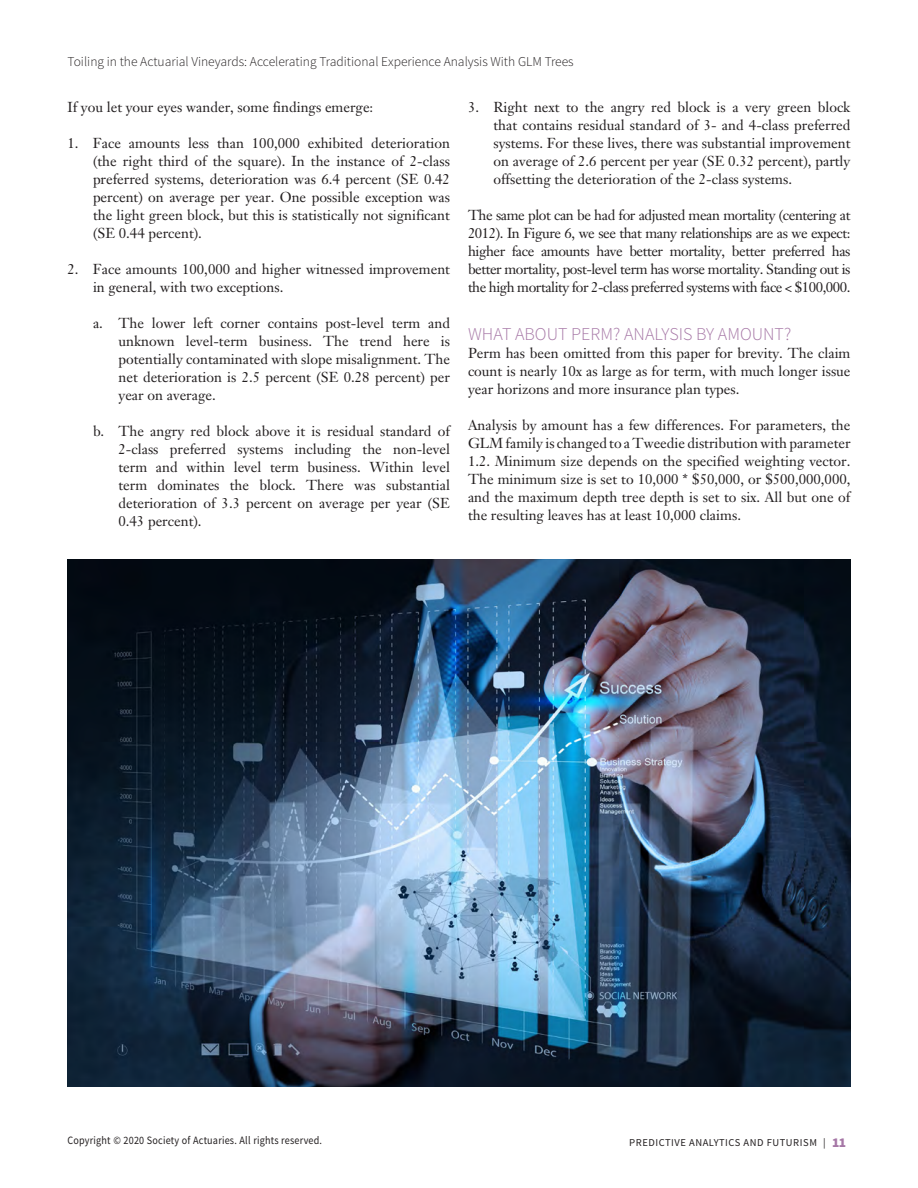
<style>
.page{position:relative;width:918px;height:1188px;background:#fff}
.page>*{position:absolute;margin:0;border:0;box-sizing:border-box;transform-origin:0 0}
.Article_Subhead_A{font:300 18px "Source Sans Pro";color:#a677a6}
.Article_Long_Numbere{font:14.25px/18px "Janson Text LT Std";color:#231f20;text-align:justify}
.Article_Body___space{font:14.25px/18px "Janson Text LT Std";color:#231f20;text-align:justify}
.t1{font:300 13.5px "Source Sans Pro";color:#231f20}
.t2{font:11.25px "Source Sans Pro";letter-spacing:.02em;color:#231f20;scale:.9 1}
.t3{font:10.5px "Source Sans Pro";letter-spacing:.05em;color:#231f20}
.s1{font-weight:900;font-size:13.5px;color:#a677a6}
</style>
<div class="page">
<img style="left:68px;top:560px;width:782px;height:527px">
<p class="t1" style="left:68px;top:54px;width:508px">Toiling in the Actuarial Vineyards: Accelerating Traditional Experience Analysis With GLM Trees</p>
<p class="Article_Body___space" style="left:68px;top:98px;width:307px">If you let your eyes wander, some findings emerge:</p>
<p class="Article_Long_Numbere" style="left:93px;top:134px;width:359px;text-indent:-26px">1. Face amounts less than 100,000 exhibited deterioration (the right third of the square). In the instance of 2-class preferred systems, deterioration was 6.4 percent (SE 0.42 percent) on average per year. One possible exception was the light green block, but this is statistically not significant (SE 0.44 percent).</p>
<p class="Article_Long_Numbere" style="left:93px;top:260px;width:359px;text-indent:-26px">2. Face amounts 100,000 and higher witnessed improvement in general, with two exceptions.</p>
<p class="Article_Long_Numbere" style="left:118px;top:314px;width:333px;text-indent:-26px">a. The lower left corner contains post-level term and unknown level-term business. The trend here is potentially contaminated with slope misalignment. The net deterioration is 2.5 percent (SE 0.28 percent) per year on average.</p>
<p class="Article_Long_Numbere" style="left:118px;top:422px;width:333px;text-indent:-26px">b. The angry red block above it is residual standard of 2-class preferred systems including the non-level term and within level term business. Within level term dominates the block. There was substantial deterioration of 3.3 percent on average per year (SE 0.43 percent).</p>
<p class="Article_Long_Numbere" style="left:494px;top:98px;width:359px;text-indent:-26px">3. Right next to the angry red block is a very green block that contains residual standard of 3- and 4-class preferred systems. For these lives, there was substantial improvement on average of 2.6 percent per year (SE 0.32 percent), partly offsetting the deterioration of the 2-class systems.</p>
<p class="Article_Body___space" style="left:468px;top:206px;width:384px">The same plot can be had for adjusted mean mortality (centering at 2012). In Figure 6, we see that many relationships are as we expect: higher face amounts have better mortality, better preferred has better mortality, post-level term has worse mortality. Standing out is the high mortality for 2-class preferred systems with face &lt; $100,000.</p>
<p class="Article_Subhead_A" style="left:468px;top:323px;width:325px">WHAT ABOUT PERM? ANALYSIS BY AMOUNT?</p>
<p class="Article_Body___space" style="left:468px;top:344px;width:384px">Perm has been omitted from this paper for brevity. The claim count is nearly 10x as large as for term, with much longer issue year horizons and more insurance plan types.</p>
<p class="Article_Body___space" style="left:468px;top:416px;width:384px">Analysis by amount has a few differences. For parameters, the GLM family is changed to a Tweedie distribution with parameter 1.2. Minimum size depends on the specified weighting vector.<br>The minimum size is set to 10,000 * $50,000, or $500,000,000, and the maximum depth tree depth is set to six. All but one of the resulting leaves has at least 10,000 claims.</p>
<p class="t2" style="left:68px;top:1133px;width:284px">Copyright © 2020 Society of Actuaries. All rights reserved.</p>
<p class="t3" style="left:629px;top:1136px;width:218px">PREDICTIVE ANALYTICS AND FUTURISM | <span class="s1">11</span></p>
</div>
